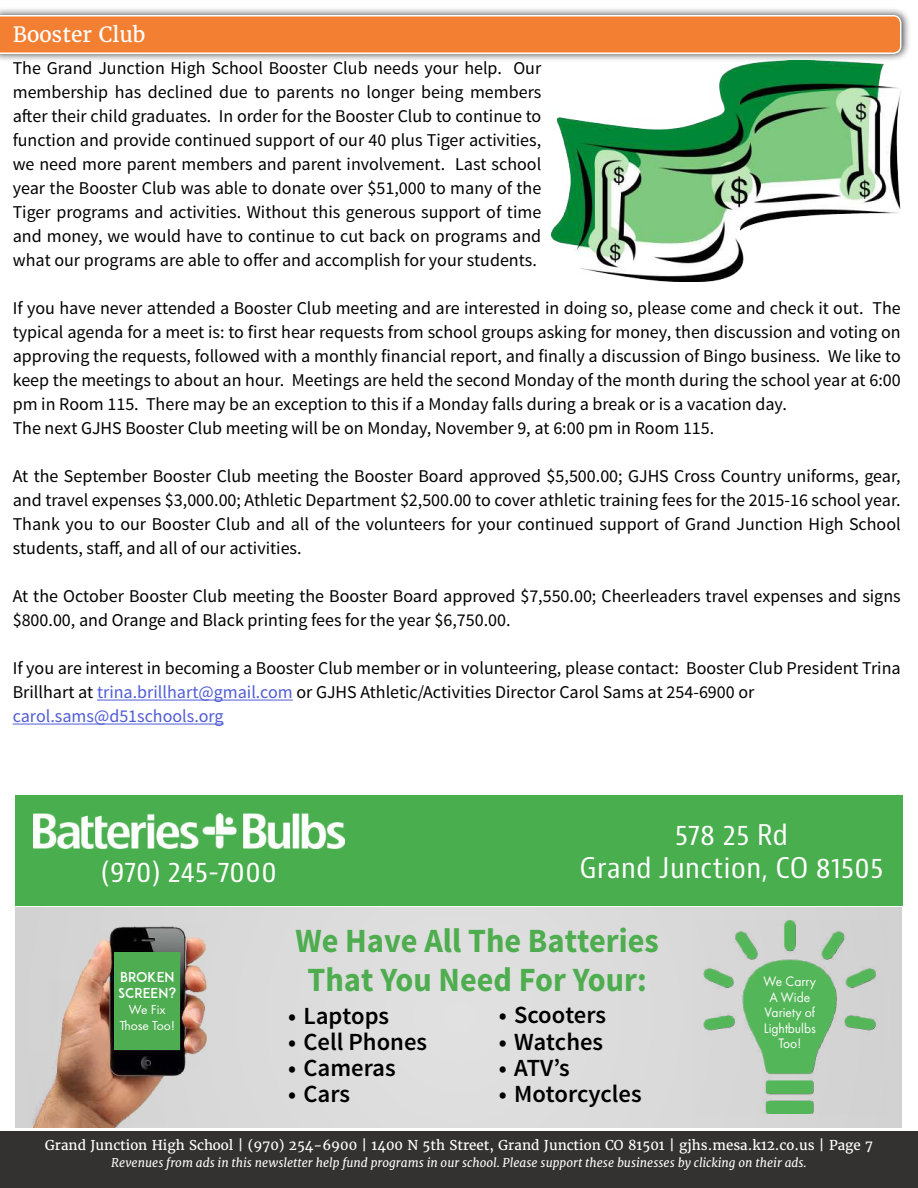
<style>
.page{position:relative;width:918px;height:1188px;background:#fff}
.page>*{position:absolute;margin:0;border:0;box-sizing:border-box;transform-origin:0 0}
.t1{font:700 33.9px/38.5px "Source Sans Pro";color:#4ead4f;text-align:center;scale:.95 1}
.t2{font:condensed 27.75px/33.3px "Bernino Sans";letter-spacing:.015em;color:#fff;text-align:center;scale:1.1 1}
.t3{font:600 24.6px "Source Sans Pro";color:#000}
.t4{font:21px "Merriweather";color:#fff}
.t5{font:18px/24px "Source Sans Pro";color:#000}
.t6{font:14.25px/15.5px "Futura PT";color:#fff;text-align:center;scale:.95 1}
.t7{font:13.5px "Merriweather";color:#fff}
.t8{font:13.5px/16.2px "Futura PT";color:#fff;text-align:center}
.t9{font:13.5px/16.2px "ADAM.CGPRO";color:#fff}
.t10{font:italic 12px "Merriweather";color:#fff}
.s1{color:#4f5cd6}
</style>
<div class="page">
<div style="left:0;top:1131px;width:918px;height:57px;background:#333231"></div>
<hr style="left:97px;top:700px;width:196px;height:1px;background:#4f5cd6">
<hr style="left:13px;top:724px;width:211px;height:1px;background:#4f5cd6">
<div style="left:0;top:7px;width:911px;height:55px;background:#000;opacity:.75"></div>
<svg style="left:0;top:14px;width:902px;height:41px"></svg>
<div style="left:15px;top:907px;width:887px;height:221px;background:#dcdcdc"></div>
<div style="left:15px;top:795px;width:888px;height:111px;background:#49ae4d"></div>
<img style="left:33px;top:814px;width:311px;height:34px">
<img style="left:30px;top:926px;width:177px;height:202px">
<div style="left:115px;top:952px;width:65px;height:98px;background:#4ead51"></div>
<img style="left:703px;top:920px;width:184px;height:194px">
<img style="left:552px;top:61px;width:351px;height:221px">
<p class="t4" style="left:13px;top:22px;width:134px">Booster Club</p>
<p class="t5" style="left:13px;top:57px;width:530px;text-align:justify">The Grand Junction High School Booster Club needs your help. Our membership has declined due to parents no longer being members after their child graduates. In order for the Booster Club to continue to function and provide continued support of our 40 plus Tiger activities, we need more parent members and parent involvement. Last school year the Booster Club was able to donate over $51,000 to many of the Tiger programs and activities. Without this generous support of time and money, we would have to continue to cut back on programs and what our programs are able to offer and accomplish for your students.</p>
<p class="t5" style="left:13px;top:297px;width:890px">If you have never attended a Booster Club meeting and are interested in doing so, please come and check it out. The typical agenda for a meet is: to first hear requests from school groups asking for money, then discussion and voting on approving the requests, followed with a monthly financial report, and finally a discussion of Bingo business. We like to keep the meetings to about an hour. Meetings are held the second Monday of the month during the school year at 6:00 pm in Room 115. There may be an exception to this if a Monday falls during a break or is a vacation day.<br>The next GJHS Booster Club meeting will be on Monday, November 9, at 6:00 pm in Room 115.</p>
<p class="t5" style="left:13px;top:465px;width:890px;text-align:justify">At the September Booster Club meeting the Booster Board approved $5,500.00; GJHS Cross Country uniforms, gear, and travel expenses $3,000.00; Athletic Department $2,500.00 to cover athletic training fees for the 2015-16 school year.<br>Thank you to our Booster Club and all of the volunteers for your continued support of Grand Junction High School students, staff, and all of our activities.</p>
<p class="t5" style="left:13px;top:585px;width:890px">At the October Booster Club meeting the Booster Board approved $7,550.00; Cheerleaders travel expenses and signs $800.00, and Orange and Black printing fees for the year $6,750.00.</p>
<p class="t5" style="left:13px;top:657px;width:890px">If you are interest in becoming a Booster Club member or in volunteering, please contact: Booster Club President Trina<br>Brillhart at <span class="s1">trina.brillhart@gmail.com</span> or GJHS Athletic/Activities Director Carol Sams at 254-6900 or <span class="s1">carol.sams@d51schools.org</span></p>
<h2 class="t2" style="left:101px;top:856px;width:161px">(970) 245-7000</h2>
<h2 class="t2" style="left:580px;top:819px;width:277px">578 25 Rd<br>Grand Junction, CO 81505</h2>
<h1 class="t1" style="left:296px;top:923px;width:384px">We Have All The Batteries<br>That You Need For Your:</h1>
<p class="t9" style="left:118px;top:968px;width:60px">BROKEN<br>SCREEN?</p>
<p class="t8" style="left:120px;top:1001px;width:57px">We Fix<br>Those Too!</p>
<h3 class="t3" style="left:288px;top:1000px;width:103px">• Laptops</h3>
<h3 class="t3" style="left:288px;top:1026px;width:141px">• Cell Phones</h3>
<h3 class="t3" style="left:288px;top:1052px;width:109px">• Cameras</h3>
<h3 class="t3" style="left:288px;top:1078px;width:63px">• Cars</h3>
<h3 class="t3" style="left:499px;top:1000px;width:109px">• Scooters</h3>
<h3 class="t3" style="left:499px;top:1026px;width:106px">• Watches</h3>
<h3 class="t3" style="left:499px;top:1052px;width:72px">• ATV’s</h3>
<h3 class="t3" style="left:499px;top:1078px;width:145px">• Motorcycles</h3>
<p class="t6" style="left:764px;top:974px;width:57px">We Carry<br>A Wide<br>Variety of<br>Lightbulbs<br>Too!</p>
<p class="t7" style="left:45px;top:1137px;width:830px">Grand Junction High School | (970) 254-6900 | 1400 N 5th Street, Grand Junction CO 81501 | gjhs.mesa.k12.co.us | Page 7</p>
<p class="t10" style="left:111px;top:1155px;width:697px">Revenues from ads in this newsletter help fund programs in our school. Please support these businesses by clicking on their ads.</p>
</div>
